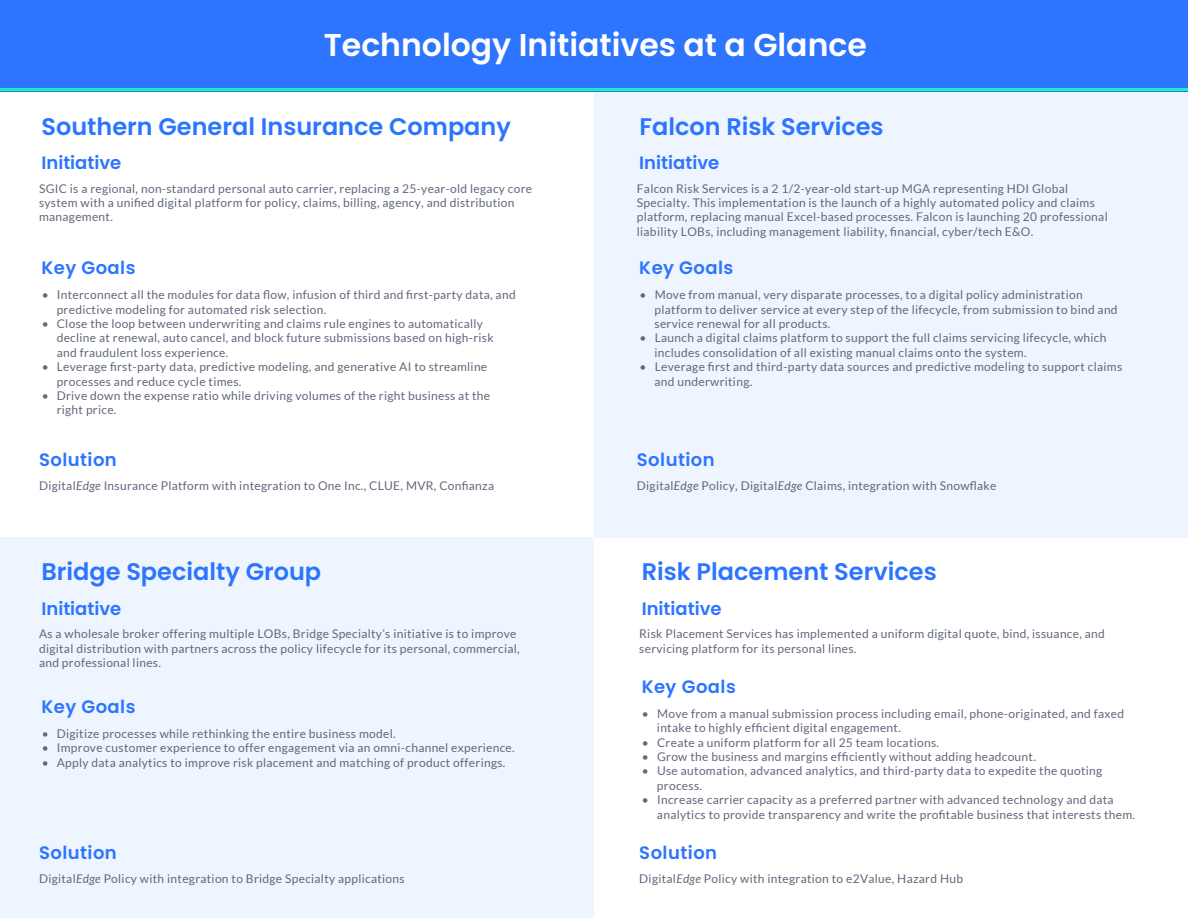
<style>
.page{position:relative;width:1188px;height:918px;background:#fff}
.page>*{position:absolute;margin:0;border:0;box-sizing:border-box;transform-origin:0 0}
.t1{font:600 31.5px "Poppins";color:#fff}
.t2{font:600 24px "Poppins";color:#2d75ff}
.t3{font:600 18px "Poppins";letter-spacing:.025em;color:#2d75ff}
.t4{font:600 18px "Poppins";color:#2d75ff}
.t5{font:12px/14.4px "Lato";letter-spacing:.025em;color:#60687b}
.s1{font-style:italic}
</style>
<div class="page">
<div style="left:0;top:0;width:1188px;height:92px;background:#2d75ff"></div>
<div style="left:594px;top:92px;width:594px;height:445px;background:#eef5ff"></div>
<div style="left:0;top:537px;width:594px;height:381px;background:#eef5ff"></div>
<hr style="left:0;top:88px;width:1188px;height:3px;background:#1aefb7">
<h1 class="t1" style="left:324px;top:27px;width:545px">Technology Initiatives at a Glance</h1>
<h2 class="t2" style="left:42px;top:112px;width:471px">Southern General Insurance Company</h2>
<h3 class="t4" style="left:41px;top:153px;width:81px">Initiative</h3>
<p class="t5" style="left:39px;top:181px;width:495px">SGIC is a regional, non-standard personal auto carrier, replacing a 25-year-old legacy core system with a unified digital platform for policy, claims, billing, agency, and distribution management.</p>
<h3 class="t3" style="left:41px;top:257px;width:96px">Key Goals</h3>
<p class="t5" style="left:57px;top:287px;width:461px;text-indent:-15px">• Interconnect all the modules for data flow, infusion of third and first-party data, and predictive modeling for automated risk selection.</p>
<p class="t5" style="left:57px;top:316px;width:438px;text-indent:-15px">• Close the loop between underwriting and claims rule engines to automatically decline at renewal, auto cancel, and block future submissions based on high-risk and fraudulent loss experience.</p>
<p class="t5" style="left:57px;top:359px;width:432px;text-indent:-15px">• Leverage first-party data, predictive modeling, and generative AI to streamline processes and reduce cycle times.</p>
<p class="t5" style="left:57px;top:388px;width:435px;text-indent:-15px">• Drive down the expense ratio while driving volumes of the right business at the right price.</p>
<h3 class="t3" style="left:39px;top:449px;width:79px">Solution</h3>
<p class="t5" style="left:39px;top:478px;width:457px">Digital<span class="s1">Edge</span> Insurance Platform with integration to One Inc., CLUE, MVR, Confianza</p>
<h2 class="t2" style="left:42px;top:558px;width:281px">Bridge Specialty Group</h2>
<h3 class="t4" style="left:41px;top:598px;width:81px">Initiative</h3>
<p class="t5" style="left:39px;top:627px;width:482px">As a wholesale broker offering multiple LOBs, Bridge Specialty’s initiative is to improve digital distribution with partners across the policy lifecycle for its personal, commercial, and professional lines.</p>
<h3 class="t3" style="left:41px;top:696px;width:96px">Key Goals</h3>
<p class="t5" style="left:42px;top:726px;width:355px">• Digitize processes while rethinking the entire business model.</p>
<p class="t5" style="left:42px;top:741px;width:475px">• Improve customer experience to offer engagement via an omni-channel experience.</p>
<p class="t5" style="left:42px;top:755px;width:465px">• Apply data analytics to improve risk placement and matching of product offerings.</p>
<h3 class="t3" style="left:39px;top:843px;width:79px">Solution</h3>
<p class="t5" style="left:39px;top:872px;width:367px">Digital<span class="s1">Edge</span> Policy with integration to Bridge Specialty applications</p>
<h2 class="t2" style="left:639px;top:112px;width:246px">Falcon Risk Services</h2>
<h3 class="t4" style="left:639px;top:153px;width:81px">Initiative</h3>
<p class="t5" style="left:637px;top:181px;width:472px">Falcon Risk Services is a 2 1/2-year-old start-up MGA representing HDI Global Specialty. This implementation is the launch of a highly automated policy and claims platform, replacing manual Excel-based processes. Falcon is launching 20 professional liability LOBs, including management liability, financial, cyber/tech E&amp;O.</p>
<h3 class="t3" style="left:639px;top:257px;width:96px">Key Goals</h3>
<p class="t5" style="left:655px;top:288px;width:465px;text-indent:-15px">• Move from manual, very disparate processes, to a digital policy administration platform to deliver service at every step of the lifecycle, from submission to bind and service renewal for all products.</p>
<p class="t5" style="left:655px;top:331px;width:453px;text-indent:-15px">• Launch a digital claims platform to support the full claims servicing lifecycle, which includes consolidation of all existing manual claims onto the system.</p>
<p class="t5" style="left:655px;top:360px;width:469px;text-indent:-15px">• Leverage first and third-party data sources and predictive modeling to support claims and underwriting.</p>
<h3 class="t3" style="left:637px;top:449px;width:79px">Solution</h3>
<p class="t5" style="left:637px;top:478px;width:361px">Digital<span class="s1">Edge</span> Policy, Digital<span class="s1">Edge</span> Claims, integration with Snowflake</p>
<h2 class="t2" style="left:642px;top:558px;width:297px">Risk Placement Services</h2>
<h3 class="t4" style="left:642px;top:598px;width:81px">Initiative</h3>
<p class="t5" style="left:639px;top:627px;width:467px">Risk Placement Services has implemented a uniform digital quote, bind, issuance, and servicing platform for its personal lines.</p>
<h3 class="t3" style="left:642px;top:676px;width:96px">Key Goals</h3>
<p class="t5" style="left:657px;top:706px;width:469px;text-indent:-15px">• Move from a manual submission process including email, phone-originated, and faxed intake to highly efficient digital engagement.</p>
<p class="t5" style="left:642px;top:735px;width:299px">• Create a uniform platform for all 25 team locations.</p>
<p class="t5" style="left:642px;top:749px;width:395px">• Grow the business and margins efficiently without adding headcount.</p>
<p class="t5" style="left:657px;top:764px;width:447px;text-indent:-15px">• Use automation, advanced analytics, and third-party data to expedite the quoting process.</p>
<p class="t5" style="left:657px;top:793px;width:480px;text-indent:-15px">• Increase carrier capacity as a preferred partner with advanced technology and data analytics to provide transparency and write the profitable business that interests them.</p>
<h3 class="t3" style="left:639px;top:843px;width:79px">Solution</h3>
<p class="t5" style="left:639px;top:872px;width:325px">Digital<span class="s1">Edge</span> Policy with integration to e2Value, Hazard Hub</p>
</div>
